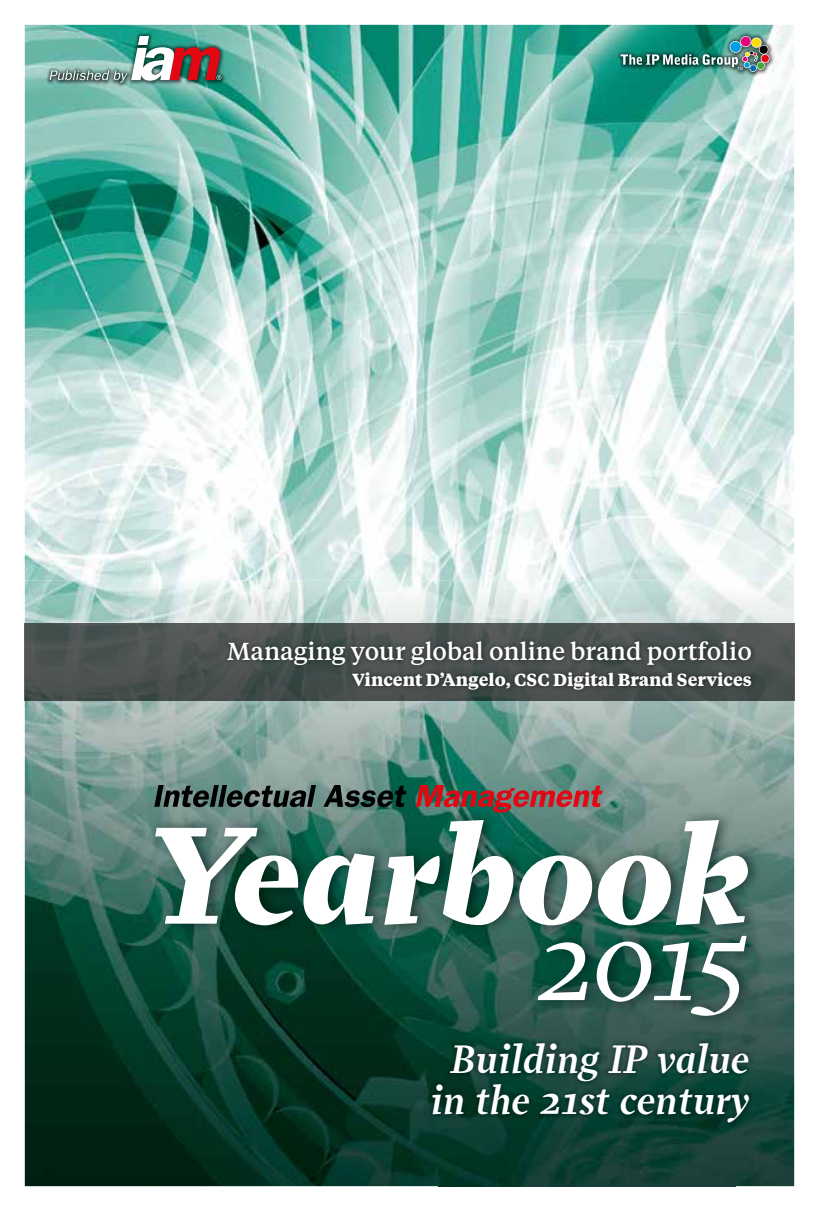
<style>
.page{position:relative;width:819px;height:1211px;background:#fff}
.page>*{position:absolute;margin:0;border:0;box-sizing:border-box;transform-origin:0 0}
.t1{font:italic 900 140px "Prensa";color:#fff}
.t2{font:italic 116.55px "Prensa";color:#fff}
.t3{font:italic 600 40.25px/41.5px "Prensa";letter-spacing:-.01em;color:#fff;text-align:center}
.t4{font:500 24.5px "Tiempos Text";color:#fff}
.t5{font:700 17.5px "Tiempos Text";color:#fff}
</style>
<div class="page">
<img style="left:25px;top:25px;width:769px;height:797px">
<svg style="left:25px;top:580px;width:1px;height:606px"></svg>
<img style="left:25px;top:822px;width:177px;height:364px">
<img style="left:735px;top:822px;width:59px;height:364px">
<img style="left:202px;top:1026px;width:237px;height:160px">
<img style="left:439px;top:1026px;width:296px;height:12px">
<img style="left:439px;top:1127px;width:296px;height:59px">
<img style="left:616px;top:32px;width:158px;height:44px">
<img style="left:620px;top:36px;width:149px;height:36px">
<img style="left:45px;top:32px;width:181px;height:55px">
<img style="left:50px;top:36px;width:171px;height:47px">
<img style="left:427px;top:1038px;width:327px;height:89px">
<img style="left:150px;top:809px;width:613px;height:217px">
<svg style="left:154px;top:785px;width:162px;height:22px;background:#41514e"></svg>
<svg style="left:323px;top:785px;width:83px;height:22px;background:#344c47"></svg>
<svg style="left:416px;top:785px;width:186px;height:27px;background:#885351"></svg>
<svg style="left:24px;top:623px;width:770px;height:77px;background:#4b5251"></svg>
<div style="left:222px;top:636px;width:534px;height:58px;background:#000;opacity:.6"></div>
<h3 class="t4" style="left:227px;top:634px;width:526px">Managing your global online brand portfolio</h3>
<p class="t5" style="left:352px;top:667px;width:401px">Vincent D’Angelo, CSC Digital Brand Services</p>
<h1 class="t1" style="left:145px;top:792px;width:606px">Yearbook</h1>
<h2 class="t2" style="left:535px;top:891px;width:216px">2015</h2>
<h3 class="t3" style="left:430px;top:1038px;width:321px">Building IP value in the 21st century</h3>
</div>
